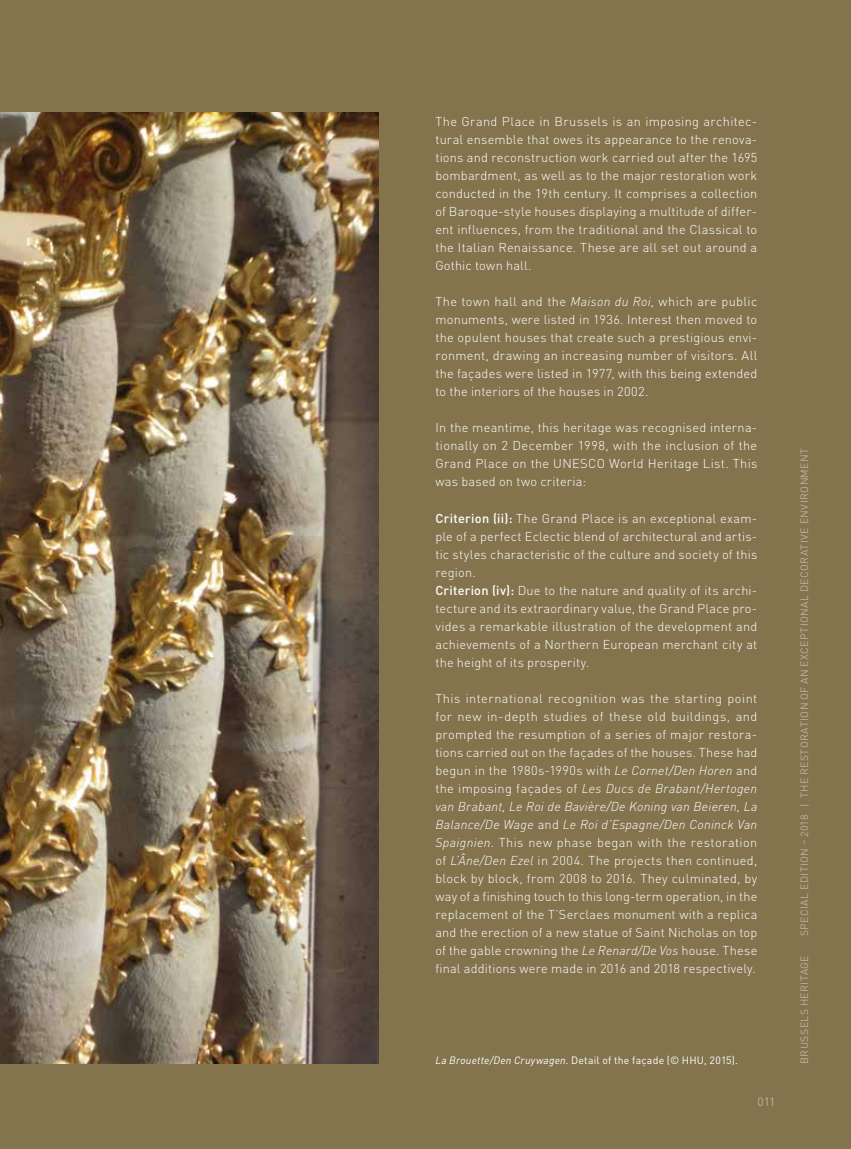
<style>
.page{position:relative;width:851px;height:1149px;background:#fff}
.page>*{position:absolute;margin:0;border:0;box-sizing:border-box;transform-origin:0 0}
.t1{font:300 12.75px/18px "DINOT";letter-spacing:.02em;color:#fff;text-align:justify}
.t2{font:12px "DINOT";color:#bcb29d}
.t3{font:10.5px "DINOT";letter-spacing:.035em;color:#bcb29d}
.t4{font:10.5px "DINOT";letter-spacing:.02em;color:#fff}
.s1{font-style:italic}
.s2{font-weight:500}
</style>
<div class="page">
<div style="left:0;top:0;width:850px;height:1148px;background:#83744e"></div>
<img style="left:0;top:113px;width:378px;height:950px">
<p class="t1" style="left:435px;top:112px;width:323px">The Grand Place in Brussels is an imposing architec&shy;tural ensemble that owes its appearance to the renova&shy;tions and reconstruction work carried out after the 1695 bombardment, as well as to the major restoration work conducted in the 19th century. It comprises a collection of Baroque-style houses displaying a multitude of differ&shy;ent influences, from the traditional and the Classical to the Italian Renaissance. These are all set out around a Gothic town hall.</p>
<p class="t1" style="left:435px;top:292px;width:323px">The town hall and the <span class="s1">Maison du Roi</span>, which are public monuments, were listed in 1936. Interest then moved to the opulent houses that create such a prestigious envi&shy;ronment, drawing an increasing number of visitors. All the façades were listed in 1977, with this being extended to the interiors of the houses in 2002.</p>
<p class="t1" style="left:435px;top:418px;width:323px">In the meantime, this heritage was recognised interna&shy;tionally on 2 December 1998, with the inclusion of the Grand Place on the UNESCO World Heritage List. This was based on two criteria:</p>
<p class="t1" style="left:435px;top:508px;width:323px;text-align:left"><span class="s2">Criterion (ii):</span> The Grand Place is an exceptional exam&shy;ple of a perfect Eclectic blend of architectural and artis&shy;tic styles characteristic of the culture and society of this region.<br><span class="s2">Criterion (iv):</span> Due to the nature and quality of its archi&shy;tecture and its extraordinary value, the Grand Place pro&shy;vides a remarkable illustration of the development and achievements of a Northern European merchant city at the height of its prosperity.</p>
<p class="t1" style="left:435px;top:688px;width:323px">This international recognition was the starting point for new in-depth studies of these old buildings, and prompted the resumption of a series of major restora&shy;tions carried out on the façades of the houses. These had begun in the 1980s-1990s with <span class="s1">Le Cornet/Den Horen</span> and the imposing façades of <span class="s1">Les Ducs de Brabant/Hertogen van Brabant, Le Roi de Bavière/De Koning van Beieren</span>, <span class="s1">La Balance/De Wage</span> and <span class="s1">Le Roi d’Espagne/Den Coninck Van Spaignien</span>. This new phase began with the restoration of <span class="s1">L’Âne/Den Ezel</span> in 2004. The projects then continued, block by block, from 2008 to 2016. They culminated, by way of a finishing touch to this long-term operation, in the replacement of the T’Serclaes monument with a replica and the erection of a new statue of Saint Nicholas on top of the gable crowning the <span class="s1">Le Renard/De Vos</span> house. These final additions were made in 2016 and 2018 respectively.</p>
<p class="t4" style="left:435px;top:1053px;width:304px"><span class="s1">La Brouette/Den Cruywagen.</span> Detail of the façade (© HHU, 2015).</p>
<p class="t2" style="left:757px;top:1094px;width:20px">011</p>
<p class="t3" style="left:797px;top:935px;width:489px;rotate:-90deg">SPECIAL EDITION – 2018 | THE RESTORATION OF AN EXCEPTIONAL DECORATIVE ENVIRONMENT</p>
<p class="t3" style="left:797px;top:1063px;width:110px;rotate:-90deg">BRUSSELS HERITAGE</p>
</div>
